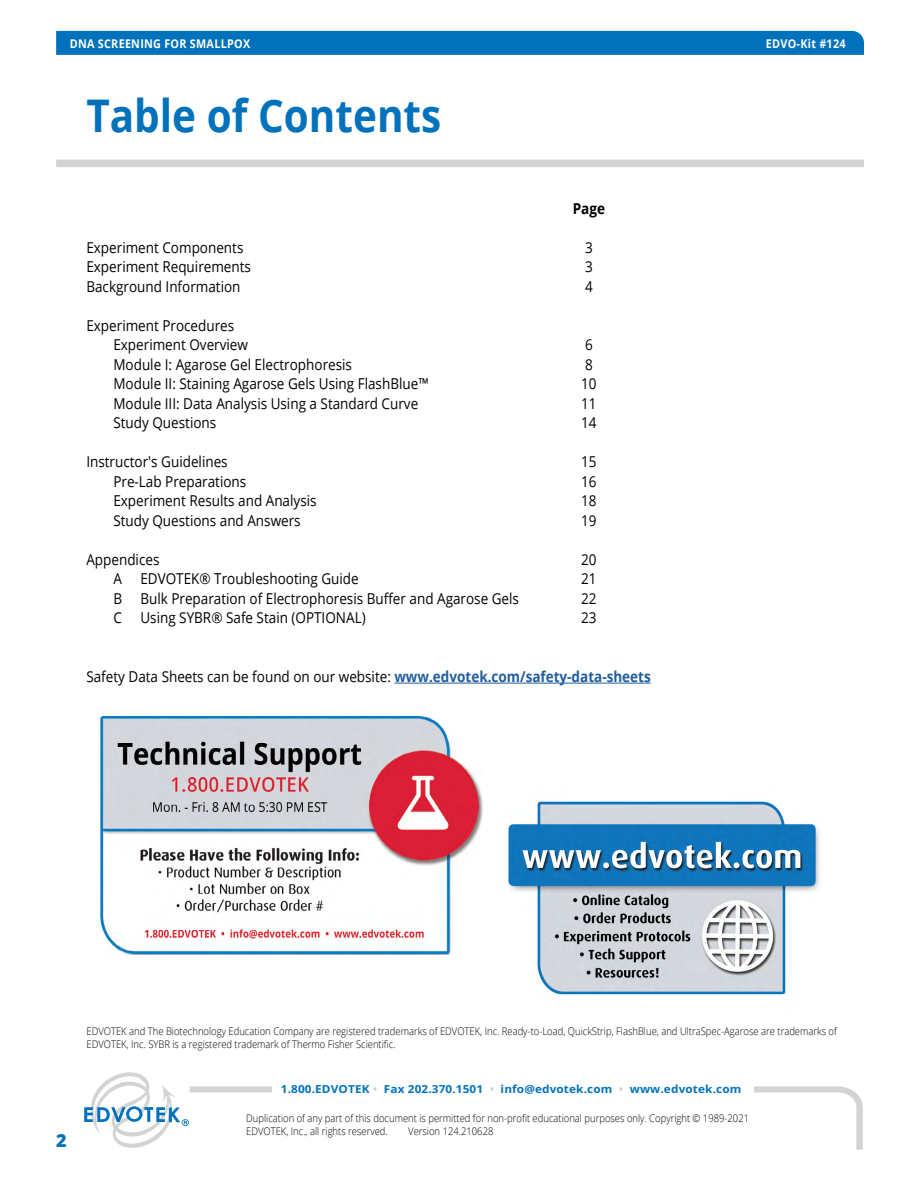
<style>
.page{position:relative;width:918px;height:1188px;background:#fff}
.page>*{position:absolute;margin:0;border:0;box-sizing:border-box;transform-origin:0 0}
.t1{font:700 45px "Open Sans";color:#0072bc;scale:.9 1}
.t2{font:800 18px "Open Sans";color:#0072bc}
.t3{font:15px/19.5px "Open Sans";color:#000;scale:.9 1}
.t4{font:700 15px "Open Sans";color:#000;scale:.9 1}
.t5{font:700 12px "Open Sans";letter-spacing:.025em;color:#fff;scale:.9 1}
.t6{font:700 11.1px "Open Sans";letter-spacing:.01em;color:#0072bc;scale:1.07 1}
.t7{font:300 10.5px/12.6px "Open Sans";color:#000;scale:.9 1}
.s1{font-weight:700;color:#215e9e}
.s2{color:#d1d3d4}
</style>
<div class="page">
<div style="left:56px;top:160px;width:808px;height:7px;background:#d1d3d4"></div>
<hr style="left:394px;top:683px;width:257px;height:1px;background:#215e9e">
<svg style="left:189px;top:1086px;width:674px;height:64px"></svg>
<div style="left:272px;top:1079px;width:482px;height:21px;background:#fff"></div>
<svg style="left:84px;top:1072px;width:105px;height:76px"></svg>
<div style="left:56px;top:31px;width:808px;height:24px;background:#0072bc"></div>
<img style="left:100px;top:716px;width:383px;height:238px">
<img style="left:508px;top:800px;width:312px;height:195px">
<p class="t5" style="left:70px;top:35px;width:202px">DNA SCREENING FOR SMALLPOX</p>
<p class="t5" style="left:766px;top:35px;width:90px">EDVO-Kit #124</p>
<h1 class="t1" style="left:86px;top:84px;width:396px">Table of Contents</h1>
<p class="t4" style="left:573px;top:198px;width:37px">Page</p>
<p class="t3" style="left:86px;top:237px;width:176px">Experiment Components</p>
<p class="t3" style="left:585px;top:237px;width:10px">3</p>
<p class="t3" style="left:86px;top:257px;width:184px">Experiment Requirements</p>
<p class="t3" style="left:585px;top:257px;width:10px">3</p>
<p class="t3" style="left:86px;top:276px;width:173px">Background Information</p>
<p class="t3" style="left:585px;top:276px;width:10px">4</p>
<p class="t3" style="left:113px;top:315px;width:151px;text-indent:-27px">Experiment Procedures<br>Experiment Overview</p>
<p class="t3" style="left:585px;top:335px;width:10px">6</p>
<p class="t3" style="left:113px;top:354px;width:267px">Module I: Agarose Gel Electrophoresis</p>
<p class="t3" style="left:585px;top:354px;width:10px">8</p>
<p class="t3" style="left:113px;top:374px;width:352px">Module II: Staining Agarose Gels Using FlashBlue™</p>
<p class="t3" style="left:581px;top:374px;width:19px">10</p>
<p class="t3" style="left:113px;top:393px;width:340px">Module III: Data Analysis Using a Standard Curve</p>
<p class="t3" style="left:581px;top:393px;width:19px">11</p>
<p class="t3" style="left:113px;top:413px;width:116px">Study Questions</p>
<p class="t3" style="left:581px;top:413px;width:19px">14</p>
<p class="t3" style="left:86px;top:452px;width:159px">Instructor's Guidelines</p>
<p class="t3" style="left:581px;top:452px;width:19px">15</p>
<p class="t3" style="left:113px;top:471px;width:149px">Pre-Lab Preparations</p>
<p class="t3" style="left:581px;top:471px;width:19px">16</p>
<p class="t3" style="left:113px;top:491px;width:227px">Experiment Results and Analysis</p>
<p class="t3" style="left:581px;top:491px;width:19px">18</p>
<p class="t3" style="left:113px;top:510px;width:210px">Study Questions and Answers</p>
<p class="t3" style="left:581px;top:510px;width:19px">19</p>
<p class="t3" style="left:86px;top:549px;width:83px">Appendices</p>
<p class="t3" style="left:581px;top:549px;width:19px">20</p>
<p class="t3" style="left:113px;top:569px;width:274px">A EDVOTEK® Troubleshooting Guide</p>
<p class="t3" style="left:581px;top:569px;width:19px">21</p>
<p class="t3" style="left:113px;top:588px;width:452px">B Bulk Preparation of Electrophoresis Buffer and Agarose Gels</p>
<p class="t3" style="left:581px;top:588px;width:19px">22</p>
<p class="t3" style="left:113px;top:608px;width:282px">C Using SYBR® Safe Stain (OPTIONAL)</p>
<p class="t3" style="left:581px;top:608px;width:19px">23</p>
<p class="t3" style="left:86px;top:666px;width:629px">Safety Data Sheets can be found on our website: <span class="s1">www.edvotek.com/safety-data-sheets</span></p>
<p class="t7" style="left:87px;top:1025px;width:835px">EDVOTEK and The Biotechnology Education Company are registered trademarks of EDVOTEK, Inc. Ready-to-Load, QuickStrip, FlashBlue, and UltraSpec-Agarose are trademarks of<br>EDVOTEK, Inc. SYBR is a registered trademark of Thermo Fisher Scientific.</p>
<p class="t2" style="left:56px;top:1127px;width:12px">2</p>
<p class="t6" style="left:281px;top:1082px;width:432px">1.800.EDVOTEK <span class="s2">•</span> Fax 202.370.1501 <span class="s2">•</span> info@edvotek.com <span class="s2">•</span> www.edvotek.com</p>
<p class="t7" style="left:246px;top:1112px;width:560px">Duplication of any part of this document is permitted for non-profit educational purposes only. Copyright © 1989-2021<br>EDVOTEK, Inc., all rights reserved.</p>
<p class="t7" style="left:408px;top:1124px;width:96px">Version 124.210628</p>
</div>
